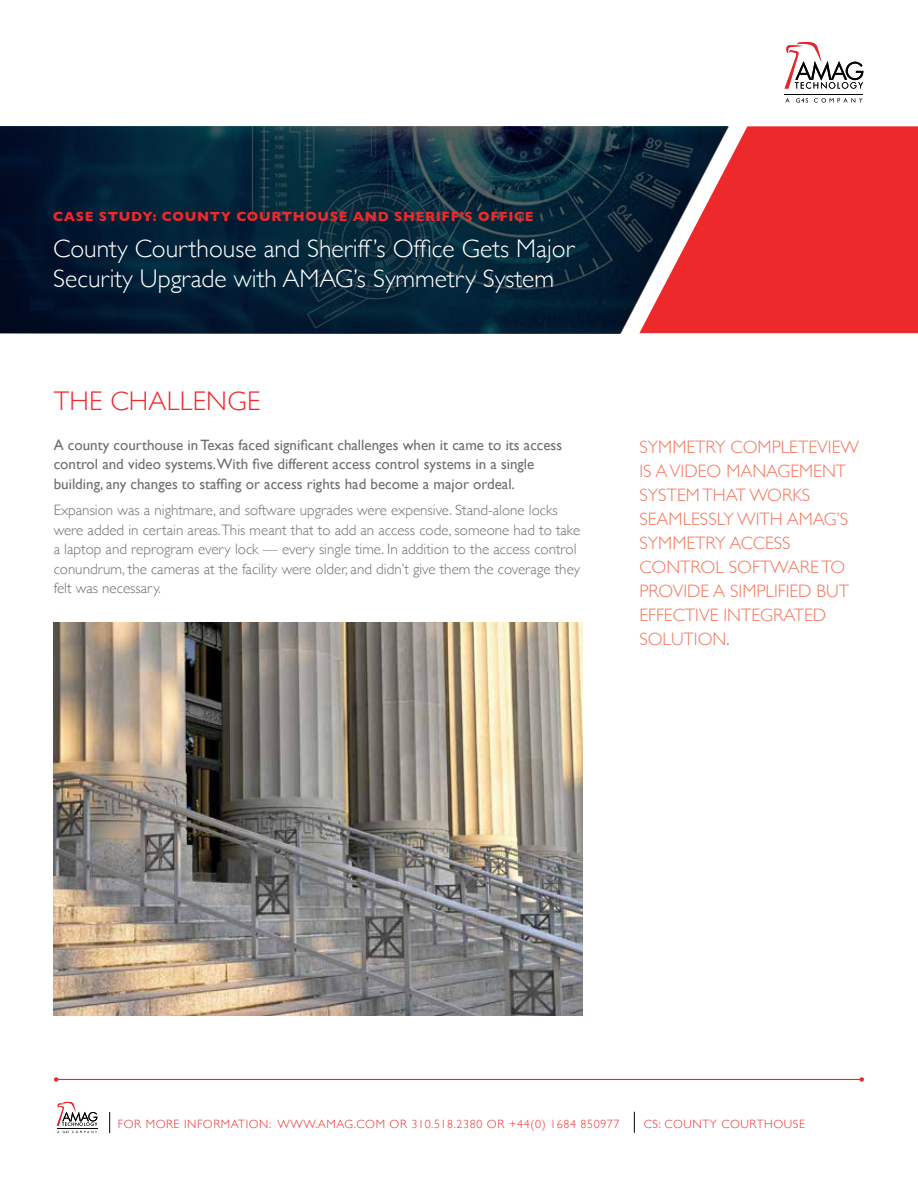
<style>
.page{position:relative;width:918px;height:1188px;background:#fff}
.page>*{position:absolute;margin:0;border:0;box-sizing:border-box;transform-origin:0 0}
.t1{font:300 27px "Gill Sans";letter-spacing:.01em;color:#ee292b}
.t2{font:300 25.5px/30px "Gill Sans";color:#fff}
.t3{font:300 18px/24px "Gill Sans";color:#f3755b}
.t4{font:300 15px/19.5px "Gill Sans";color:#6d6e71}
.t5{font:15px/19.5px "Gill Sans";color:#6d6e71}
.t6{font:700 13.5px "Gill Sans";letter-spacing:.05em;color:#ee292b}
.t7{font:300 12px "Gill Sans";letter-spacing:.05em;color:#ee2d2c}
.s1{color:#6d6e71}
</style>
<div class="page">
<svg style="left:0;top:126px;width:729px;height:208px;background:#092539"></svg>
<svg style="left:639px;top:126px;width:279px;height:207px;background:#d03439"></svg>
<svg style="left:785px;top:42px;width:78px;height:47px"></svg>
<hr style="left:785px;top:94px;width:78px;height:1px;background:#010101">
<svg style="left:785px;top:98px;width:5px;height:5px"></svg>
<svg style="left:796px;top:98px;width:12px;height:5px"></svg>
<svg style="left:814px;top:98px;width:49px;height:5px"></svg>
<svg style="left:109px;top:1112px;width:1px;height:21px"></svg>
<svg style="left:57px;top:1102px;width:40px;height:31px"></svg>
<hr style="left:56px;top:1079px;width:806px;height:1px;background:#ee292b">
<svg style="left:54px;top:1077px;width:4px;height:5px"></svg>
<svg style="left:860px;top:1077px;width:4px;height:5px"></svg>
<svg style="left:634px;top:1112px;width:1px;height:21px"></svg>
<img style="left:54px;top:622px;width:528px;height:393px">
<p class="t6" style="left:53px;top:205px;width:482px">CASE STUDY: COUNTY COURTHOUSE AND SHERIFF’S OFFICE</p>
<h2 class="t2" style="left:53px;top:233px;width:522px">County Courthouse and Sheriff’s Office Gets Major<br>Security Upgrade with AMAG’s Symmetry System</h2>
<h1 class="t1" style="left:54px;top:380px;width:208px">THE CHALLENGE</h1>
<p class="t5" style="left:54px;top:435px;width:510px">A county courthouse in Texas faced significant challenges when it came to its access control and video systems.With five different access control systems in a single building, any changes to staffing or access rights had become a major ordeal.</p>
<p class="t4" style="left:54px;top:500px;width:528px">Expansion was a nightmare, and software upgrades were expensive. Stand-alone locks were added in certain areas.This meant that to add an access code, someone had to take a laptop and reprogram every lock — every single time. In addition to the access control conundrum, the cameras at the facility were older, and didn’t give them the coverage they felt was necessary.</p>
<p class="t3" style="left:639px;top:434px;width:221px">SYMMETRY COMPLETEVIEW<br>IS A VIDEO MANAGEMENT<br>SYSTEM THAT WORKS<br>SEAMLESSLY WITH AMAG’S<br>SYMMETRY ACCESS<br>CONTROL SOFTWARE TO<br>PROVIDE A SIMPLIFIED BUT<br>EFFECTIVE INTEGRATED<br>SOLUTION<span class="s1">.</span></p>
<p class="t7" style="left:118px;top:1115px;width:503px">FOR MORE INFORMATION: WWW.AMAG.COM OR 310.518.2380 OR +44(0) 1684 850977</p>
<p class="t7" style="left:644px;top:1115px;width:163px">CS: COUNTY COURTHOUSE</p>
</div>
